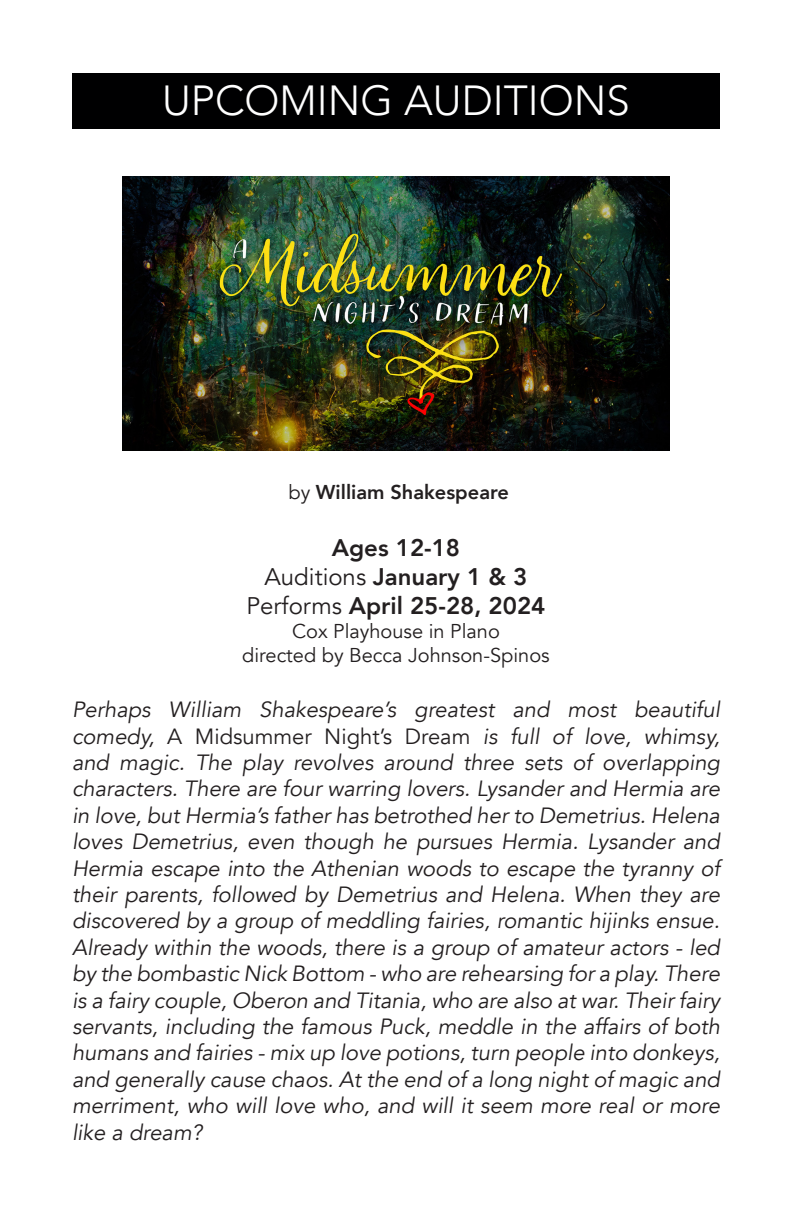
<style>
.page{position:relative;width:792px;height:1224px;background:#fff}
.page>*{position:absolute;margin:0;border:0;box-sizing:border-box;transform-origin:0 0}
.t1{font:300 42px "Avenir";color:#fff}
.t2{font:800 24px "Avenir";color:#231f20}
.t3{font:italic 22px/26.4px "Avenir";color:#231f20;text-align:justify}
.t4{font:20px "Avenir";color:#231f20}
.t5{font:800 20px "Avenir";color:#231f20}
.s1{font-weight:400}
.s2{font-style:normal}
</style>
<div class="page">
<img style="left:122px;top:177px;width:548px;height:274px">
<div style="left:72px;top:73px;width:648px;height:56px;background:#000001"></div>
<p class="t1" style="left:162px;top:76px;width:469px">UPCOMING AUDITIONS</p>
<p class="t5" style="left:289px;top:476px;width:222px"><span class="s1">by</span> William Shakespeare</p>
<p class="t2" style="left:332px;top:529px;width:130px">Ages 12-18</p>
<p class="t2" style="left:264px;top:558px;width:265px"><span class="s1">Auditions</span> January 1 &amp; 3</p>
<p class="t2" style="left:247px;top:587px;width:300px"><span class="s1">Performs</span> April 25-28, 2024</p>
<p class="t4" style="left:292px;top:619px;width:209px">Cox Playhouse in Plano</p>
<p class="t4" style="left:242px;top:643px;width:309px">directed by Becca Johnson-Spinos</p>
<p class="t3" style="left:72px;top:697px;width:650px">Perhaps William Shakespeare’s greatest and most beautiful comedy, <span class="s2">A Midsummer Night’s Dream</span> is full of love, whimsy, and magic. The play revolves around three sets of overlapping characters. There are four warring lovers. Lysander and Hermia are in love, but Hermia’s father has betrothed her to Demetrius. Helena loves Demetrius, even though he pursues Hermia. Lysander and Hermia escape into the Athenian woods to escape the tyranny of their parents, followed by Demetrius and Helena. When they are discovered by a group of meddling fairies, romantic hijinks ensue.<br>Already within the woods, there is a group of amateur actors - led by the bombastic Nick Bottom - who are rehearsing for a play. There is a fairy couple, Oberon and Titania, who are also at war. Their fairy servants, including the famous Puck, meddle in the affairs of both humans and fairies - mix up love potions, turn people into donkeys, and generally cause chaos. At the end of a long night of magic and merriment, who will love who, and will it seem more real or more like a dream?</p>
</div>
